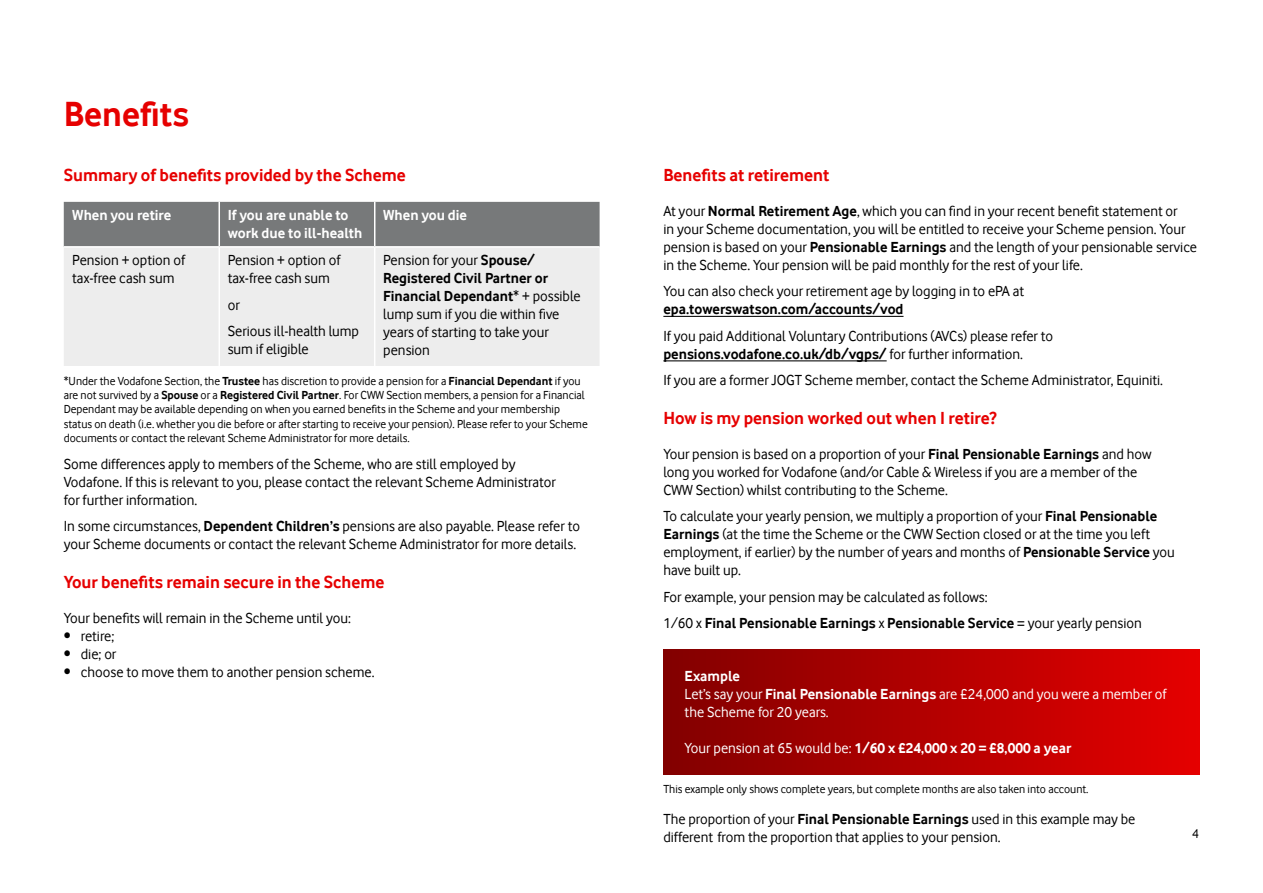
<style>
.page{position:relative;width:1263px;height:893px;background:#fff}
.page>*{position:absolute;margin:0;border:0;box-sizing:border-box;transform-origin:0 0}
.t1{font:700 36px "Vodafone Rg";color:#e60000}
.t2{font:700 18px "Vodafone Rg";color:#e60000}
.t3{font:15px/18px "Vodafone Rg";color:#000}
.t4{font:700 15px/18px "Vodafone Rg";color:#fff}
.t5{font:15px/18px "Vodafone Rg";color:#fff}
.t6{font:700 15px "Vodafone Rg";color:#000}
.t7{font:13.5px "Vodafone Rg";color:#000}
.t8{font:12px/14.4px "Vodafone Rg";color:#000}
.s1{font-weight:700}
.s2{font-weight:400}
</style>
<div class="page">
<div style="left:64px;top:202px;width:536px;height:44px;background:#77797a"></div>
<div style="left:64px;top:248px;width:536px;height:118px;background:#ededed"></div>
<hr style="left:218px;top:202px;width:2px;height:44px;background:#fff">
<hr style="left:374px;top:202px;width:1px;height:44px;background:#fff">
<hr style="left:218px;top:248px;width:2px;height:118px;background:#fff">
<hr style="left:374px;top:248px;width:1px;height:118px;background:#fff">
<hr style="left:663px;top:316px;width:240px;height:1px;background:#000">
<hr style="left:663px;top:360px;width:224px;height:1px;background:#000">
<div style="left:663px;top:649px;width:536px;height:125px;background:linear-gradient(to right,#820000,#e50000)"></div>
<h1 class="t1" style="left:64px;top:93px;width:127px">Benefits</h1>
<p class="t2" style="left:64px;top:164px;width:343px">Summary of benefits provided by the Scheme</p>
<p class="t4" style="left:72px;top:206px;width:101px">When you retire</p>
<p class="t4" style="left:228px;top:206px;width:136px">If you are unable to work due to ill-health</p>
<p class="t4" style="left:383px;top:206px;width:85px">When you die</p>
<p class="t3" style="left:72px;top:251px;width:114px">Pension + option of tax-free cash sum</p>
<p class="t3" style="left:228px;top:251px;width:114px">Pension + option of tax-free cash sum</p>
<p class="t3" style="left:228px;top:292px;width:133px;line-height:26.5px">or<br>Serious ill-health lump</p>
<p class="t3" style="left:228px;top:340px;width:82px">sum if eligible</p>
<p class="t3" style="left:383px;top:251px;width:199px">Pension for your <span class="s1">Spouse/<br>Registered Civil Partner or<br>Financial Dependant</span>* + possible lump sum if you die within five years of starting to take your pension</p>
<p class="t8" style="left:64px;top:373px;width:526px">*Under the Vodafone Section, the <span class="s1">Trustee</span> has discretion to provide a pension for a <span class="s1">Financial Dependant</span> if you are not survived by a <span class="s1">Spouse</span> or a <span class="s1">Registered Civil Partner</span>. For CWW Section members, a pension for a Financial Dependant may be available depending on when you earned benefits in the Scheme and your membership status on death (i.e. whether you die before or after starting to receive your pension). Please refer to your Scheme documents or contact the relevant Scheme Administrator for more details.</p>
<p class="t3" style="left:64px;top:455px;width:494px">Some differences apply to members of the Scheme, who are still employed by<br>Vodafone. If this is relevant to you, please contact the relevant Scheme Administrator for further information.</p>
<p class="t3" style="left:64px;top:517px;width:518px">In some circumstances, <span class="s1">Dependent Children’s</span> pensions are also payable. Please refer to your Scheme documents or contact the relevant Scheme Administrator for more details.</p>
<p class="t2" style="left:64px;top:571px;width:322px">Your benefits remain secure in the Scheme</p>
<p class="t3" style="left:64px;top:609px;width:289px">Your benefits will remain in the Scheme until you:</p>
<p class="t3" style="left:64px;top:627px;width:52px">• retire;</p>
<p class="t3" style="left:64px;top:645px;width:54px">• die; or</p>
<p class="t3" style="left:64px;top:663px;width:312px">• choose to move them to another pension scheme.</p>
<p class="t2" style="left:663px;top:164px;width:167px">Benefits at retirement</p>
<p class="t3" style="left:663px;top:202px;width:535px">At your <span class="s1">Normal Retirement Age</span>, which you can find in your recent benefit statement or<br>in your Scheme documentation, you will be entitled to receive your Scheme pension. Your pension is based on your <span class="s1">Pensionable Earnings</span> and the length of your pensionable service in the Scheme. Your pension will be paid monthly for the rest of your life.</p>
<p class="t3" style="left:663px;top:282px;width:362px">You can also check your retirement age by logging in to ePA at</p>
<p class="t6" style="left:663px;top:300px;width:242px">epa.towerswatson.com/accounts/vod</p>
<p class="t3" style="left:663px;top:327px;width:391px">If you paid Additional Voluntary Contributions (AVCs) please refer to <span class="s1">pensions.vodafone.co.uk/db/vgps/</span> for further information.</p>
<p class="t3" style="left:663px;top:371px;width:501px">If you are a former JOGT Scheme member, contact the Scheme Administrator, Equiniti.</p>
<p class="t2" style="left:663px;top:407px;width:335px">How is my pension worked out when I retire?</p>
<p class="t3" style="left:663px;top:445px;width:490px">Your pension is based on a proportion of your <span class="s1">Final Pensionable Earnings</span> and how long you worked for Vodafone (and/or Cable &amp; Wireless if you are a member of the<br>CWW Section) whilst contributing to the Scheme.</p>
<p class="t3" style="left:663px;top:507px;width:513px">To calculate your yearly pension, we multiply a proportion of your <span class="s1">Final Pensionable Earnings</span> (at the time the Scheme or the CWW Section closed or at the time you left employment, if earlier) by the number of years and months of <span class="s1">Pensionable Service</span> you have built up.</p>
<p class="t3" style="left:663px;top:583px;width:480px;line-height:26.5px">For example, your pension may be calculated as follows:<br>1/60 x <span class="s1">Final Pensionable Earnings</span> x <span class="s1">Pensionable Service</span> = your yearly pension</p>
<p class="t5" style="left:685px;top:667px;width:484px"><span class="s1">Example<br></span>Let’s say your <span class="s1">Final Pensionable Earnings</span> are £24,000 and you were a member of the Scheme for 20 years.</p>
<p class="t4" style="left:685px;top:739px;width:388px"><span class="s2">Your pension at 65 would be:</span> 1/60 x £24,000 x 20 = £8,000 a year</p>
<p class="t8" style="left:663px;top:781px;width:427px">This example only shows complete years, but complete months are also taken into account.</p>
<p class="t3" style="left:663px;top:810px;width:473px">The proportion of your <span class="s1">Final Pensionable Earnings</span> used in this example may be different from the proportion that applies to your pension.</p>
<p class="t7" style="left:1192px;top:826px;width:8px">4</p>
</div>
